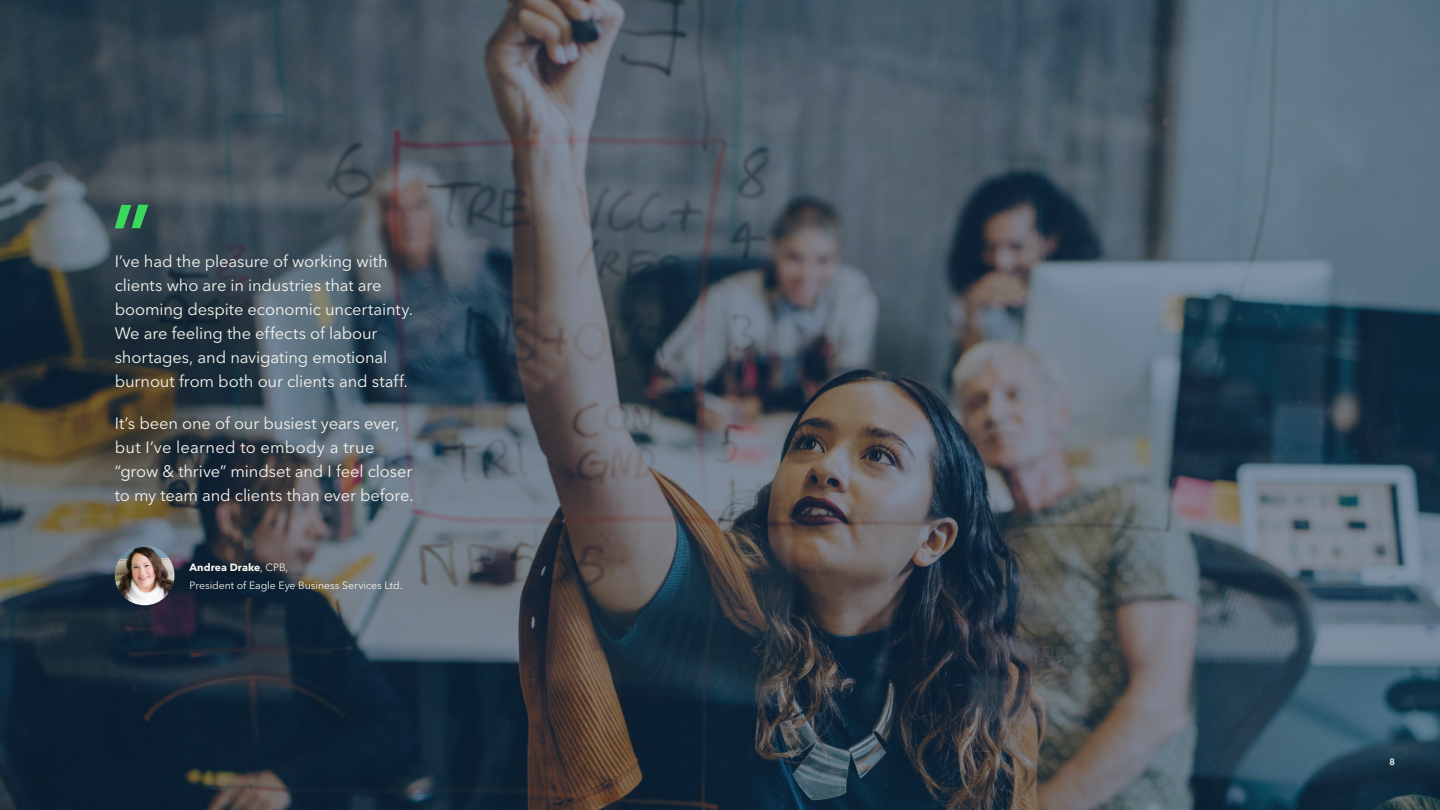
<style>
.page{position:relative;width:1440px;height:810px;background:#fff}
.page>*{position:absolute;margin:0;border:0;box-sizing:border-box;transform-origin:0 0}
.Paragraph{font:16.5px/24px "Avenir Nextfor INTUIT";letter-spacing:-.005em;color:#f4f4ef}
.Paragraph-2{font:10.5px/18px "Avenir Nextfor INTUIT";letter-spacing:-.005em;color:#f4f4ef}
.t1{font:600 9px "Avenir Nextfor INTUIT";color:#fff}
.s1{font-weight:700}
</style>
<div class="page">
<img style="left:0;top:0;width:1440px;height:810px">
<img style="left:115px;top:546px;width:60px;height:59px;border-radius:30px">
<svg style="left:115px;top:205px;width:33px;height:23px"></svg>
<p class="Paragraph" style="left:115px;top:249px;width:300px">I’ve had the pleasure of working with clients who are in industries that are booming despite economic uncertainty.<br>We are feeling the effects of labour shortages, and navigating emotional burnout from both our clients and staff.</p>
<p class="Paragraph" style="left:115px;top:411px;width:300px">It’s been one of our busiest years ever, but I’ve learned to embody a true “grow &amp; thrive” mindset and I feel closer to my team and clients than ever before.</p>
<p class="Paragraph-2" style="left:190px;top:559px;width:214px"><span class="s1">Andrea Drake</span>, CPB,<br>President of Eagle Eye Business Services Ltd.</p>
<p class="t1" style="left:1390px;top:756px;width:7px">8</p>
</div>
